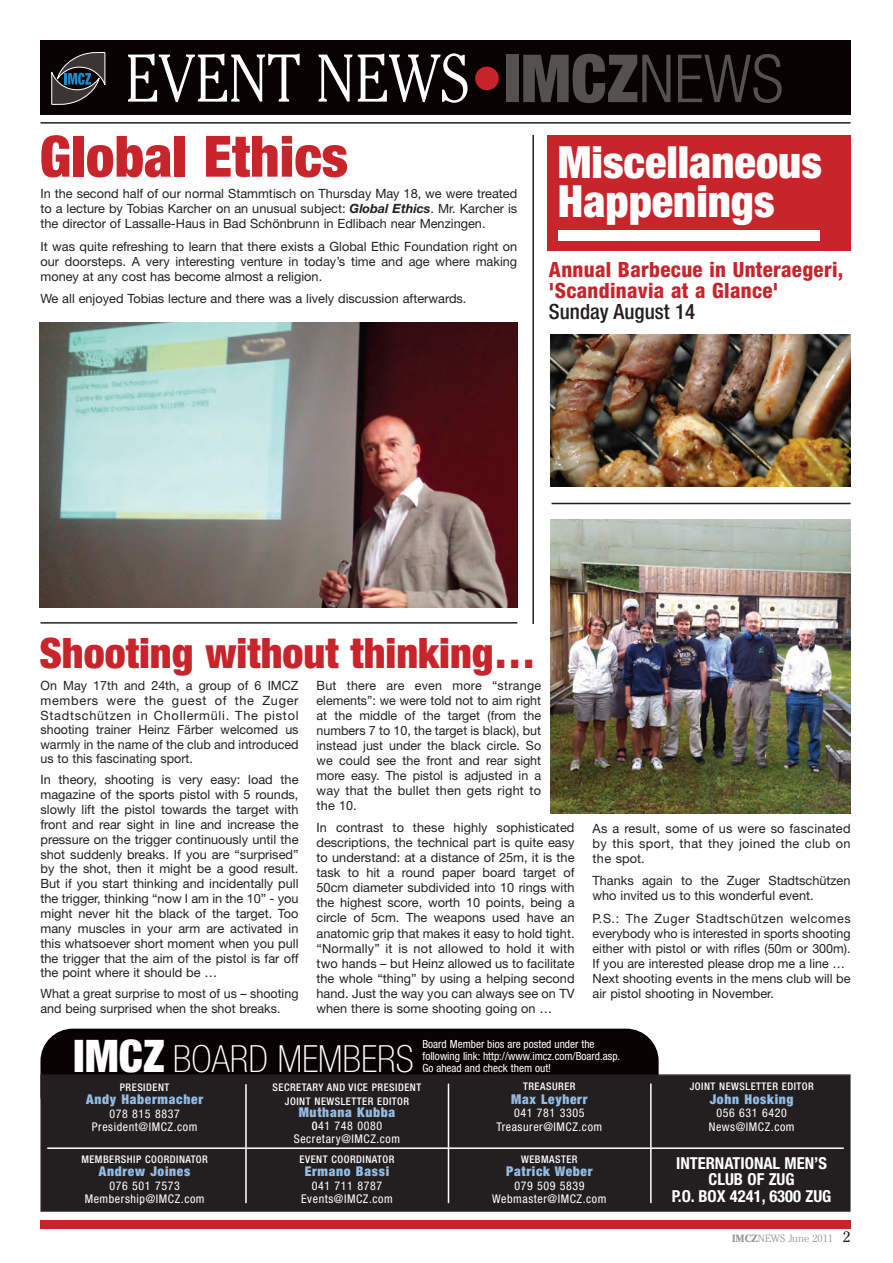
<style>
.page{position:relative;width:893px;height:1263px;background:#fff}
.page>*{position:absolute;margin:0;border:0;box-sizing:border-box;transform-origin:0 0}
.t1{font:300 66.9px "Cheltenham";color:#fff;scale:.87 1}
.t2{font:900 condensed 57px "Helvetica Neue";color:#c8242b}
.t3{font:900 condensed 44.4px/38.4px "Helvetica Neue";color:#fff}
.t4{font:900 condensed 42px "Helvetica Neue";color:#c8242b}
.t5{font:100 condensed 37.5px "Helvetica Neue";color:#fff}
.t6{font:800 condensed 21px/21px "Helvetica Neue";letter-spacing:.015em;color:#c8242b}
.t7{font:500 condensed 21px "Helvetica Neue";color:#231f20}
.t8{font:700 condensed 16.5px/16.5px "Helvetica Neue";color:#fff;text-align:center}
.t9{font:900 condensed 13.5px "Helvetica Neue";letter-spacing:.05em;color:#93bde5}
.t10{font:12.75px/15px "Helvetica Neue";color:#231f20;text-align:justify}
.t11{font:condensed 12px/13.5px "Helvetica Neue";letter-spacing:.05em;color:#fff;text-align:center}
.t12{font:condensed 11.25px/12px "Helvetica Neue";color:#fff}
.t13{font:500 condensed 10.5px/13.5px "Helvetica Neue";letter-spacing:.05em;color:#fff;text-align:center}
.t14{font:300 10.5px "Cheltenham";color:#939598}
.s1{font-family:"Helvetica Neue";font-weight:900;font-stretch:condensed;font-size:66.3px;color:#c8242b}
.s2{font-family:"Helvetica Neue";font-weight:900;font-stretch:condensed;font-size:66.3px;color:#545151}
.s3{font-family:"Helvetica Neue";font-stretch:condensed;font-size:66.3px;color:#545151}
.s4{font-weight:700;font-style:italic}
.s5{font-weight:900;font-size:45px}
.s6{font-weight:500}
.s7{font-weight:700}
.s8{font-weight:400;font-size:15px;color:#231f20}
</style>
<div class="page">
<div style="left:40px;top:1029px;width:619px;height:98px;background:#080302;border-radius:32px"></div>
<div style="left:42px;top:1076px;width:807px;height:134px;background:#231f20"></div>
<div style="left:40px;top:1074px;width:810px;height:138px;border:2px solid #231f20"></div>
<hr style="left:47px;top:1147px;width:797px;height:2px;background:#fff">
<hr style="left:448px;top:1083px;width:1px;height:120px;background:#fff">
<hr style="left:245px;top:1084px;width:2px;height:119px;background:#fff">
<hr style="left:650px;top:1083px;width:2px;height:120px;background:#fff">
<div style="left:40px;top:1220px;width:810px;height:9px;background:#c8242b"></div>
<div style="left:40px;top:41px;width:810px;height:74px;background:#080302"></div>
<svg style="left:51px;top:52px;width:54px;height:53px"></svg>
<hr style="left:40px;top:122px;width:810px;height:2px;background:#231f20">
<hr style="left:40px;top:622px;width:477px;height:2px;background:#231f20">
<img style="left:39px;top:323px;width:478px;height:285px">
<hr style="left:532px;top:135px;width:2px;height:489px;background:#231f20">
<img style="left:551px;top:334px;width:300px;height:152px">
<div style="left:547px;top:135px;width:304px;height:116px;background:#c8242b"></div>
<div style="left:559px;top:230px;width:261px;height:11px;background:#fff"></div>
<hr style="left:552px;top:503px;width:298px;height:1px;background:#231f20">
<img style="left:550px;top:520px;width:300px;height:293px">
<h1 class="t1" style="left:126px;top:52px;width:758px">EVENT NEWS<span class="s1">•</span><span class="s2">IMCZ</span><span class="s3">NEWS</span></h1>
<h2 class="t2" style="left:40px;top:136px;width:310px">Global Ethics</h2>
<p class="t10" style="left:40px;top:187px;width:478px">In the second half of our normal Stammtisch on Thursday May 18, we were treated to a lecture by Tobias Karcher on an unusual subject: <span class="s4">Global Ethics</span>. Mr. Karcher is the director of Lassalle-Haus in Bad Schönbrunn in Edlibach near Menzingen.</p>
<p class="t10" style="left:41px;top:240px;width:478px">It was quite refreshing to learn that there exists a Global Ethic Foundation right on our doorsteps. A very interesting venture in today’s time and age where making money at any cost has become almost a religion.</p>
<p class="t10" style="left:41px;top:292px;width:427px">We all enjoyed Tobias lecture and there was a lively discussion afterwards.</p>
<h3 class="t3" style="left:558px;top:147px;width:266px">Miscellaneous<br>Happenings</h3>
<h3 class="t6" style="left:549px;top:261px;width:296px">Annual Barbecue in Unteraegeri, 'Scandinavia at a Glance'</h3>
<h3 class="t7" style="left:549px;top:304px;width:148px">Sunday August 14</h3>
<h3 class="t4" style="left:39px;top:638px;width:498px">Shooting without thinking…</h3>
<p class="t10" style="left:40px;top:680px;width:260px">On May 17th and 24th, a group of 6 IMCZ members were the guest of the Zuger Stadtschützen in Chollermüli. The pistol shooting trainer Heinz Färber welcomed us warmly in the name of the club and introduced us to this fascinating sport.</p>
<p class="t10" style="left:40px;top:774px;width:260px">In theory, shooting is very easy: load the magazine of the sports pistol with 5 rounds, slowly lift the pistol towards the target with front and rear sight in line and increase the pressure on the trigger continuously until the shot suddenly breaks. If you are “surprised” by the shot, then it might be a good result.<br>But if you start thinking and incidentally pull the trigger, thinking “now I am in the 10” - you might never hit the black of the target. Too many muscles in your arm are activated in this whatsoever short moment when you pull the trigger that the aim of the pistol is far off the point where it should be …</p>
<p class="t10" style="left:41px;top:988px;width:260px">What a great surprise to most of us – shooting and being surprised when the shot breaks.</p>
<p class="t10" style="left:316px;top:679px;width:226px">But there are even more “strange elements”: we were told not to aim right at the middle of the target (from the numbers 7 to 10, the target is black), but instead just under the black circle. So we could see the front and rear sight more easy. The pistol is adjusted in a way that the bullet then gets right to the 10.</p>
<p class="t10" style="left:316px;top:821px;width:260px">In contrast to these highly sophisticated descriptions, the technical part is quite easy to understand: at a distance of 25m, it is the task to hit a round paper board target of 50cm diameter subdivided into 10 rings with the highest score, worth 10 points, being a circle of 5cm. The weapons used have an anatomic grip that makes it easy to hold tight. “Normally” it is not allowed to hold it with two hands – but Heinz allowed us to facilitate the whole “thing” by using a helping second hand. Just the way you can always see on TV when there is some shooting going on …</p>
<p class="t10" style="left:593px;top:822px;width:260px">As a result, some of us were so fascinated by this sport, that they joined the club on the spot.</p>
<p class="t10" style="left:593px;top:874px;width:260px">Thanks again to the Zuger Stadtschützen who invited us to this wonderful event.</p>
<p class="t10" style="left:592px;top:912px;width:260px;text-align:left">P.S.: The Zuger Stadtschützen welcomes everybody who is interested in sports shooting either with pistol or with rifles (50m or 300m).<br>If you are interested please drop me a line … Next shooting events in the mens club will be air pistol shooting in November.</p>
<h3 class="t5" style="left:73px;top:1045px;width:342px"><span class="s5">IMCZ</span> BOARD MEMBERS</h3>
<p class="t12" style="left:422px;top:1039px;width:199px">Board Member bios are posted under the following link: http://www.imcz.com/Board.asp.<br>Go ahead and check them out!</p>
<p class="t13" style="left:120px;top:1081px;width:51px">PRESIDENT</p>
<p class="t9" style="left:86px;top:1094px;width:118px">Andy Habermacher</p>
<p class="t11" style="left:92px;top:1108px;width:107px">078 815 8837<br>President@IMCZ.com</p>
<p class="t13" style="left:81px;top:1153px;width:128px">MEMBERSHIP COORDINATOR</p>
<p class="t9" style="left:99px;top:1167px;width:93px">Andrew Joines</p>
<p class="t11" style="left:85px;top:1180px;width:121px">076 501 7573<br>Membership@IMCZ.com</p>
<p class="t13" style="left:273px;top:1082px;width:150px">SECRETARY AND VICE PRESIDENT<br>JOINT NEWSLETTER EDITOR</p>
<p class="t9" style="left:299px;top:1108px;width:98px">Muthana Kubba</p>
<p class="t11" style="left:294px;top:1120px;width:108px;line-height:12.8px"><span class="s6">0</span>41 748 0080<br>Secretary@IMCZ.com</p>
<p class="t13" style="left:300px;top:1153px;width:96px">EVENT COORDINATOR</p>
<p class="t9" style="left:305px;top:1167px;width:86px">Ermano Bassi</p>
<p class="t11" style="left:301px;top:1180px;width:93px">041 711 8787<br>Events@IMCZ.com</p>
<p class="t13" style="left:523px;top:1081px;width:54px">TREASURER</p>
<p class="t9" style="left:511px;top:1094px;width:78px">Max Leyherr</p>
<p class="t11" style="left:496px;top:1107px;width:107px">041 781 3305<br>Treasurer@IMCZ.com</p>
<p class="t13" style="left:521px;top:1153px;width:58px">WEBMASTER</p>
<p class="t9" style="left:506px;top:1167px;width:88px">Patrick Weber</p>
<p class="t11" style="left:492px;top:1180px;width:116px">079 509 5839<br>Webmaster@IMCZ.com</p>
<p class="t13" style="left:690px;top:1081px;width:126px">JOINT NEWSLETTER EDITOR</p>
<p class="t9" style="left:710px;top:1094px;width:85px">John Hosking</p>
<p class="t11" style="left:709px;top:1107px;width:87px">056 631 6420<br>News@IMCZ.com</p>
<p class="t8" style="left:672px;top:1156px;width:161px">INTERNATIONAL MEN’S<br>CLUB OF ZUG<br>P.O. BOX 4241, 6300 ZUG</p>
<p class="t14" style="left:732px;top:1234px;width:120px"><span class="s7">IMCZ</span>NEWS June 2011 <span class="s8">2</span></p>
</div>
